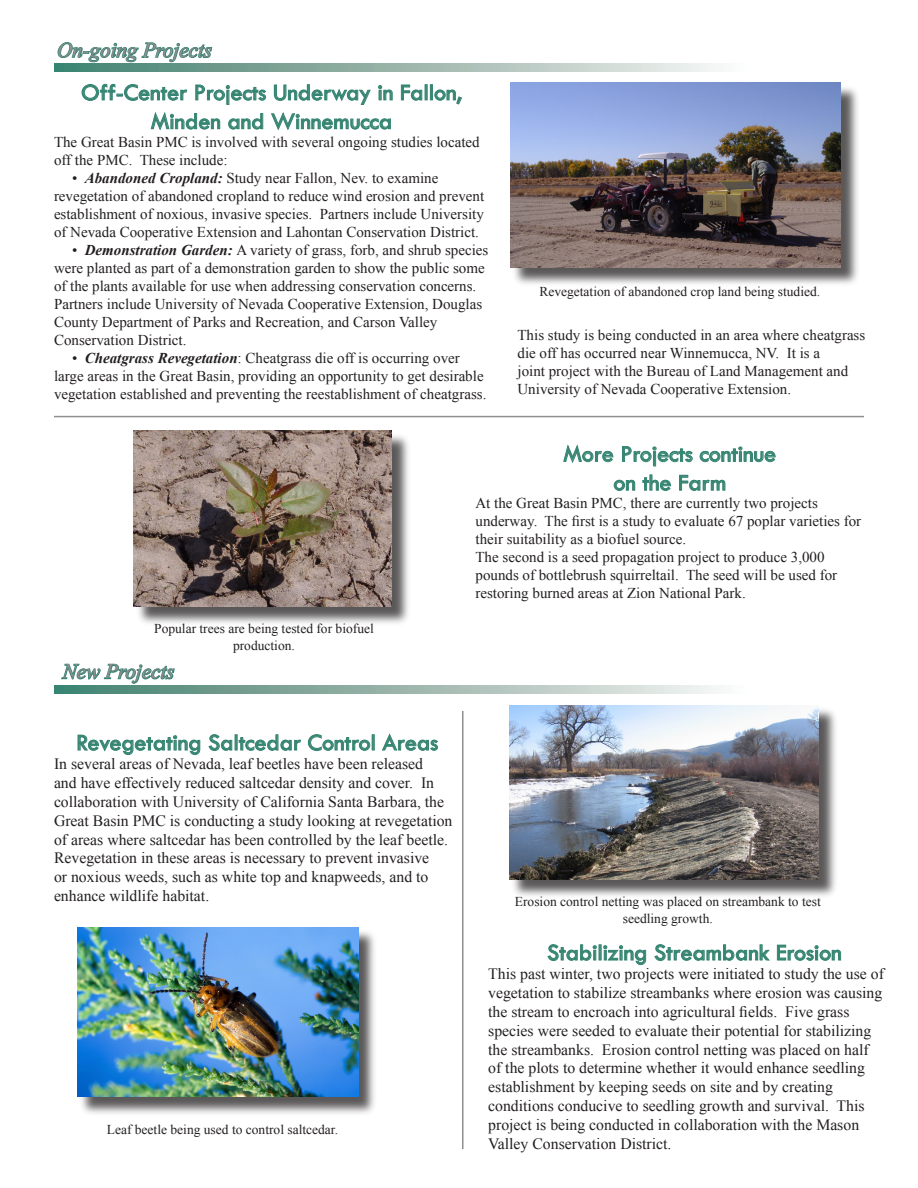
<style>
.page{position:relative;width:918px;height:1188px;background:#fff}
.page>*{position:absolute;margin:0;border:0;box-sizing:border-box;transform-origin:0 0}
.t1{font:24px/28.8px "Tw Cen";color:#368572;text-align:center}
.t2{font:italic 21px "Times New Roman";color:#8d8f92}
.t3{font:15.75px/18.9px "Times New Roman";color:#231f20}
.t4{font:15px/18px "Times New Roman";color:#231f20}
.t5{font:13.5px/16.2px "Times New Roman";color:#231f20;text-align:center}
.s1{font-weight:700;font-style:italic}
</style>
<div class="page">
<svg style="left:563px;top:444px;width:51px;height:19px"></svg>
<svg style="left:622px;top:446px;width:71px;height:21px"></svg>
<svg style="left:699px;top:446px;width:77px;height:16px"></svg>
<svg style="left:613px;top:480px;width:22px;height:11px"></svg>
<svg style="left:642px;top:474px;width:29px;height:17px"></svg>
<svg style="left:679px;top:475px;width:47px;height:16px"></svg>
<svg style="left:81px;top:84px;width:107px;height:17px"></svg>
<svg style="left:195px;top:84px;width:72px;height:21px"></svg>
<svg style="left:274px;top:84px;width:97px;height:21px"></svg>
<svg style="left:378px;top:85px;width:15px;height:16px"></svg>
<svg style="left:401px;top:84px;width:22px;height:17px"></svg>
<div style="left:430px;top:84px;width:3px;height:16px;border:1px solid #368572"></div>
<svg style="left:434px;top:89px;width:28px;height:16px"></svg>
<svg style="left:150px;top:111px;width:70px;height:20px"></svg>
<svg style="left:228px;top:113px;width:36px;height:17px"></svg>
<svg style="left:271px;top:112px;width:120px;height:19px"></svg>
<div style="left:135px;top:432px;width:276px;height:194px;background:#231f20;opacity:.75"></div>
<img style="left:134px;top:430px;width:258px;height:177px">
<div style="left:512px;top:84px;width:349px;height:203px;background:#231f20;opacity:.75"></div>
<img style="left:510px;top:83px;width:331px;height:184px">
<svg style="left:57px;top:42px;width:156px;height:21px"></svg>
<svg style="left:61px;top:663px;width:114px;height:21px"></svg>
<div style="left:79px;top:928px;width:300px;height:188px;background:#231f20;opacity:.75"></div>
<img style="left:77px;top:927px;width:281px;height:170px">
<svg style="left:77px;top:734px;width:124px;height:21px"></svg>
<svg style="left:208px;top:734px;width:93px;height:17px"></svg>
<svg style="left:308px;top:734px;width:63px;height:17px"></svg>
<div style="left:372px;top:734px;width:3px;height:16px;border:1px solid #368572"></div>
<svg style="left:382px;top:733px;width:56px;height:18px"></svg>
<div style="left:511px;top:706px;width:328px;height:193px;background:#231f20;opacity:.75"></div>
<img style="left:509px;top:705px;width:310px;height:175px">
<svg style="left:54px;top:686px;width:668px;height:7px;background:#98b6ac"></svg>
<svg style="left:54px;top:63px;width:668px;height:9px;background:#98b6ac"></svg>
<svg style="left:547px;top:944px;width:50px;height:17px"></svg>
<svg style="left:603px;top:945px;width:43px;height:20px"></svg>
<svg style="left:654px;top:944px;width:116px;height:17px"></svg>
<svg style="left:777px;top:944px;width:64px;height:17px"></svg>
<hr style="left:54px;top:416px;width:810px;height:1px;background:#8d8f92">
<hr style="left:462px;top:711px;width:2px;height:438px;background:#8d8f92">
<h2 class="t2" style="left:57px;top:36px;width:156px">On-going Projects</h2>
<h1 class="t1" style="left:81px;top:78px;width:382px">Off-Center Projects Underway in Fallon,<br>Minden and Winnemucca</h1>
<p class="t4" style="left:54px;top:132px;width:427px">The Great Basin PMC is involved with several ongoing studies located off the PMC. These include:</p>
<p class="t4" style="left:54px;top:168px;width:432px;text-indent:18px">• <span class="s1">Abandoned Cropland:</span> Study near Fallon, Nev. to examine revegetation of abandoned cropland to reduce wind erosion and prevent establishment of noxious, invasive species. Partners include University of Nevada Cooperative Extension and Lahontan Conservation District.</p>
<p class="t4" style="left:54px;top:240px;width:436px;text-indent:18px">• <span class="s1">Demonstration Garden:</span> A variety of grass, forb, and shrub species were planted as part of a demonstration garden to show the public some of the plants available for use when addressing conservation concerns.<br>Partners include University of Nevada Cooperative Extension, Douglas County Department of Parks and Recreation, and Carson Valley Conservation District.</p>
<p class="t4" style="left:54px;top:348px;width:434px;text-align:center">• <span class="s1">Cheatgrass Revegetation</span>: Cheatgrass die off is occurring over<br>large areas in the Great Basin, providing an opportunity to get desirable vegetation established and preventing the reestablishment of cheatgrass.</p>
<p class="t5" style="left:539px;top:283px;width:282px">Revegetation of abandoned crop land being studied.</p>
<p class="t4" style="left:518px;top:326px;width:349px">This study is being conducted in an area where cheatgrass die off has occurred near Winnemucca, NV. It is a<br>joint project with the Bureau of Land Management and University of Nevada Cooperative Extension.</p>
<p class="t5" style="left:154px;top:621px;width:221px">Popular trees are being tested for biofuel production.</p>
<h2 class="t2" style="left:63px;top:657px;width:113px">New Projects</h2>
<h1 class="t1" style="left:76px;top:728px;width:363px">Revegetating Saltcedar Control Areas</h1>
<p class="t3" style="left:54px;top:754px;width:400px">In several areas of Nevada, leaf beetles have been released<br>and have effectively reduced saltcedar density and cover. In collaboration with University of California Santa Barbara, the Great Basin PMC is conducting a study looking at revegetation of areas where saltcedar has been controlled by the leaf beetle.<br>Revegetation in these areas is necessary to prevent invasive<br>or noxious weeds, such as white top and knapweeds, and to enhance wildlife habitat.</p>
<p class="t5" style="left:107px;top:1121px;width:233px">Leaf beetle being used to control saltcedar.</p>
<h1 class="t1" style="left:563px;top:439px;width:214px">More Projects continue on the Farm</h1>
<p class="t4" style="left:476px;top:494px;width:387px">At the Great Basin PMC, there are currently two projects underway. The first is a study to evaluate 67 poplar varieties for their suitability as a biofuel source.<br>The second is a seed propagation project to produce 3,000 pounds of bottlebrush squirreltail. The seed will be used for restoring burned areas at Zion National Park.</p>
<p class="t5" style="left:515px;top:894px;width:307px">Erosion control netting was placed on streambank to test seedling growth.</p>
<h1 class="t1" style="left:547px;top:938px;width:296px">Stabilizing Streambank Erosion</h1>
<p class="t3" style="left:488px;top:964px;width:397px">This past winter, two projects were initiated to study the use of vegetation to stabilize streambanks where erosion was causing the stream to encroach into agricultural fields. Five grass species were seeded to evaluate their potential for stabilizing the streambanks. Erosion control netting was placed on half of the plots to determine whether it would enhance seedling establishment by keeping seeds on site and by creating conditions conducive to seedling growth and survival. This project is being conducted in collaboration with the Mason Valley Conservation District.</p>
</div>
